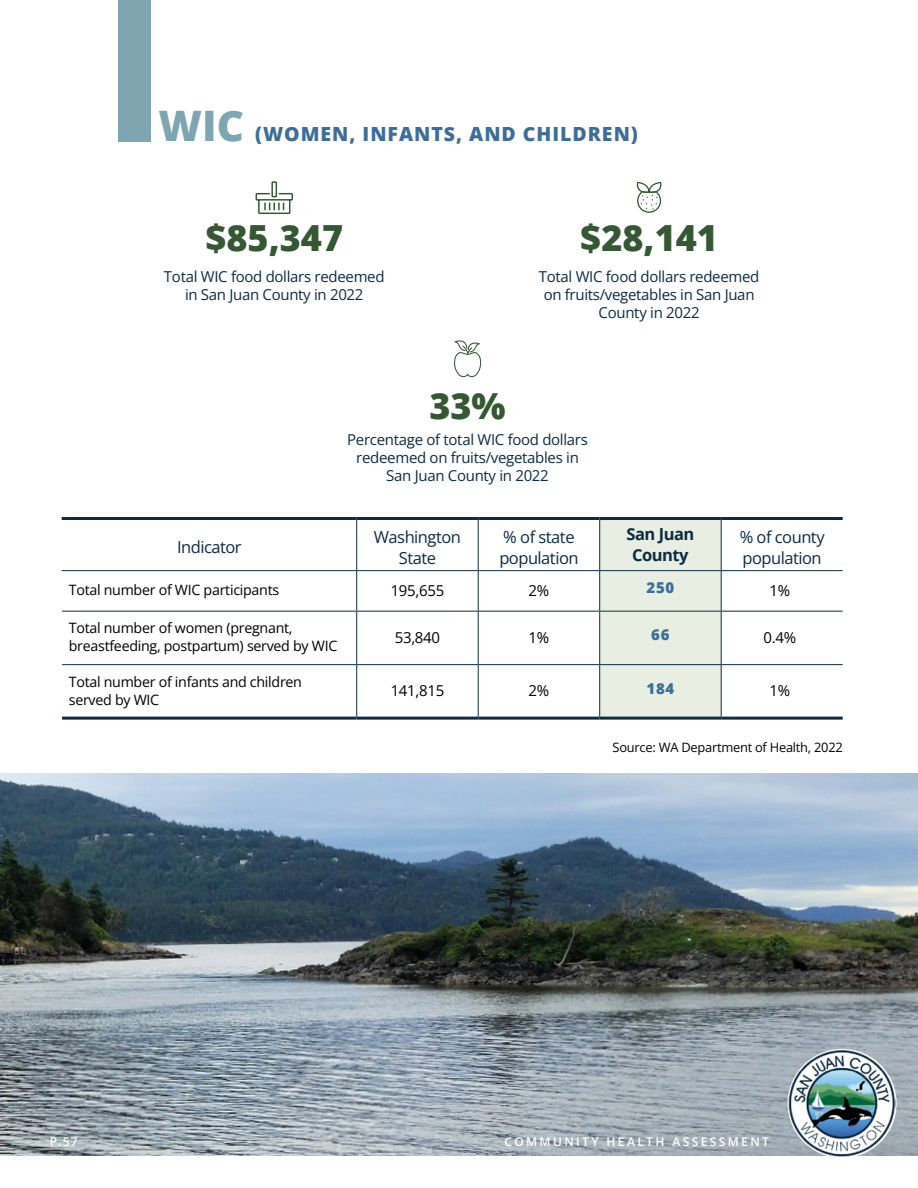
<style>
.page{position:relative;width:918px;height:1188px;background:#fff}
.page>*{position:absolute;margin:0;border:0;box-sizing:border-box;transform-origin:0 0}
.t1{font:800 36px "Open Sans";color:#355734}
.t2{font:800 19.5px "Open Sans";letter-spacing:.05em;color:#3d6e99}
.t3{font:16.5px/21px "Open Sans";letter-spacing:-.03em;color:#0d2b42}
.t4{font:700 16.5px/21px "Open Sans";letter-spacing:-.03em;color:#0d2b42;text-align:center}
.t5{font:15px/18px "Open Sans";letter-spacing:-.02em;color:#0d2b42;text-align:center}
.t6{font:15px "Open Sans";letter-spacing:-.02em;color:#000}
.t7{font:800 15px "Open Sans";letter-spacing:.05em;color:#3d6e99}
.t8{font:14.25px/18px "Open Sans";letter-spacing:-.02em;color:#000}
.t9{font:12.9px "Open Sans";letter-spacing:-.02em;color:#000}
.t10{font:600 12px "Open Sans";letter-spacing:.2em;color:#fff}
.s1{font-size:42px;color:#7fa5b0}
</style>
<div class="page">
<img style="left:0;top:773px;width:918px;height:383px">
<div style="left:119px;top:0;width:32px;height:141px;background:#7fa5b0"></div>
<img style="left:789px;top:1050px;width:107px;height:106px">
<div style="left:600px;top:520px;width:121px;height:197px;background:#e8eee1"></div>
<hr style="left:356px;top:571px;width:1px;height:40px;background:#0d2b42">
<hr style="left:478px;top:571px;width:1px;height:40px;background:#0d2b42">
<hr style="left:599px;top:571px;width:1px;height:40px;background:#0d2b42">
<hr style="left:721px;top:571px;width:1px;height:40px;background:#0d2b42">
<hr style="left:62px;top:611px;width:295px;height:1px;background:#0d2b42">
<hr style="left:357px;top:611px;width:121px;height:1px;background:#0d2b42">
<hr style="left:356px;top:612px;width:1px;height:52px;background:#0d2b42">
<hr style="left:478px;top:611px;width:122px;height:1px;background:#0d2b42">
<hr style="left:478px;top:612px;width:1px;height:52px;background:#0d2b42">
<hr style="left:600px;top:611px;width:121px;height:1px;background:#0d2b42">
<hr style="left:599px;top:612px;width:1px;height:52px;background:#0d2b42">
<hr style="left:721px;top:611px;width:122px;height:1px;background:#0d2b42">
<hr style="left:721px;top:612px;width:1px;height:52px;background:#0d2b42">
<hr style="left:62px;top:664px;width:295px;height:1px;background:#0d2b42">
<hr style="left:357px;top:664px;width:121px;height:1px;background:#0d2b42">
<hr style="left:356px;top:665px;width:1px;height:52px;background:#0d2b42">
<hr style="left:478px;top:664px;width:122px;height:1px;background:#0d2b42">
<hr style="left:478px;top:665px;width:1px;height:52px;background:#0d2b42">
<hr style="left:600px;top:664px;width:121px;height:1px;background:#0d2b42">
<hr style="left:599px;top:665px;width:1px;height:52px;background:#0d2b42">
<hr style="left:721px;top:664px;width:122px;height:1px;background:#0d2b42">
<hr style="left:721px;top:665px;width:1px;height:52px;background:#0d2b42">
<hr style="left:62px;top:717px;width:295px;height:3px;background:#0d2b42">
<hr style="left:357px;top:717px;width:121px;height:3px;background:#0d2b42">
<hr style="left:478px;top:717px;width:122px;height:3px;background:#0d2b42">
<hr style="left:600px;top:717px;width:121px;height:3px;background:#0d2b42">
<hr style="left:721px;top:717px;width:122px;height:3px;background:#0d2b42">
<hr style="left:62px;top:517px;width:295px;height:3px;background:#0d2b42">
<hr style="left:357px;top:517px;width:121px;height:3px;background:#0d2b42">
<hr style="left:478px;top:517px;width:122px;height:3px;background:#0d2b42">
<hr style="left:600px;top:517px;width:121px;height:3px;background:#0d2b42">
<hr style="left:721px;top:517px;width:122px;height:3px;background:#0d2b42">
<hr style="left:356px;top:520px;width:1px;height:50px;background:#0d2b42">
<hr style="left:478px;top:520px;width:1px;height:50px;background:#0d2b42">
<hr style="left:599px;top:520px;width:1px;height:50px;background:#0d2b42">
<hr style="left:721px;top:520px;width:1px;height:50px;background:#0d2b42">
<hr style="left:62px;top:570px;width:295px;height:1px;background:#0d2b42">
<hr style="left:357px;top:570px;width:121px;height:1px;background:#0d2b42">
<hr style="left:478px;top:570px;width:122px;height:1px;background:#0d2b42">
<hr style="left:600px;top:570px;width:121px;height:1px;background:#0d2b42">
<hr style="left:721px;top:570px;width:122px;height:1px;background:#0d2b42">
<svg style="left:255px;top:181px;width:38px;height:33px"></svg>
<svg style="left:454px;top:340px;width:27px;height:38px"></svg>
<svg style="left:636px;top:182px;width:26px;height:31px"></svg>
<h2 class="t2" style="left:159px;top:119px;width:481px"><span class="s1">WIC</span> (WOMEN, INFANTS, AND CHILDREN)</h2>
<h1 class="t1" style="left:205px;top:211px;width:139px">$85,347</h1>
<p class="t5" style="left:164px;top:267px;width:222px">Total WIC food dollars redeemed in San Juan County in 2022</p>
<h1 class="t1" style="left:580px;top:210px;width:139px">$28,141</h1>
<p class="t5" style="left:539px;top:267px;width:222px">Total WIC food dollars redeemed on fruits/vegetables in San Juan<br>County in 2022</p>
<h1 class="t1" style="left:429px;top:379px;width:78px">33%</h1>
<p class="t5" style="left:347px;top:431px;width:242px">Percentage of total WIC food dollars redeemed on fruits/vegetables in<br>San Juan County in 2022</p>
<p class="t3" style="left:177px;top:536px;width:66px">Indicator</p>
<p class="t3" style="left:374px;top:526px;width:89px;text-align:center">Washington<br>State</p>
<p class="t3" style="left:499px;top:526px;width:81px">% of state population</p>
<p class="t4" style="left:627px;top:523px;width:69px">San Juan<br>County</p>
<p class="t3" style="left:740px;top:526px;width:86px">% of county population</p>
<p class="t8" style="left:69px;top:581px;width:212px">Total number of WIC participants</p>
<p class="t6" style="left:391px;top:580px;width:55px">195,655</p>
<p class="t6" style="left:529px;top:580px;width:22px">2%</p>
<p class="t7" style="left:647px;top:577px;width:29px">250</p>
<p class="t6" style="left:770px;top:580px;width:22px">1%</p>
<p class="t8" style="left:69px;top:619px;width:270px">Total number of women (pregnant, breastfeeding, postpartum) served by WIC</p>
<p class="t6" style="left:395px;top:627px;width:47px">53,840</p>
<p class="t6" style="left:529px;top:627px;width:22px">1%</p>
<p class="t7" style="left:651px;top:624px;width:20px">66</p>
<p class="t6" style="left:764px;top:627px;width:34px">0.4%</p>
<p class="t8" style="left:69px;top:672px;width:235px">Total number of infants and children served by WIC</p>
<p class="t6" style="left:391px;top:680px;width:55px">141,815</p>
<p class="t6" style="left:529px;top:680px;width:22px">2%</p>
<p class="t7" style="left:647px;top:677px;width:29px">184</p>
<p class="t6" style="left:770px;top:680px;width:22px">1%</p>
<p class="t9" style="left:613px;top:739px;width:232px">Source: WA Department of Health, 2022</p>
<p class="t10" style="left:50px;top:1134px;width:29px">P.57</p>
<p class="t10" style="left:504px;top:1134px;width:266px">COMMUNITY HEALTH ASSESSMENT</p>
</div>
